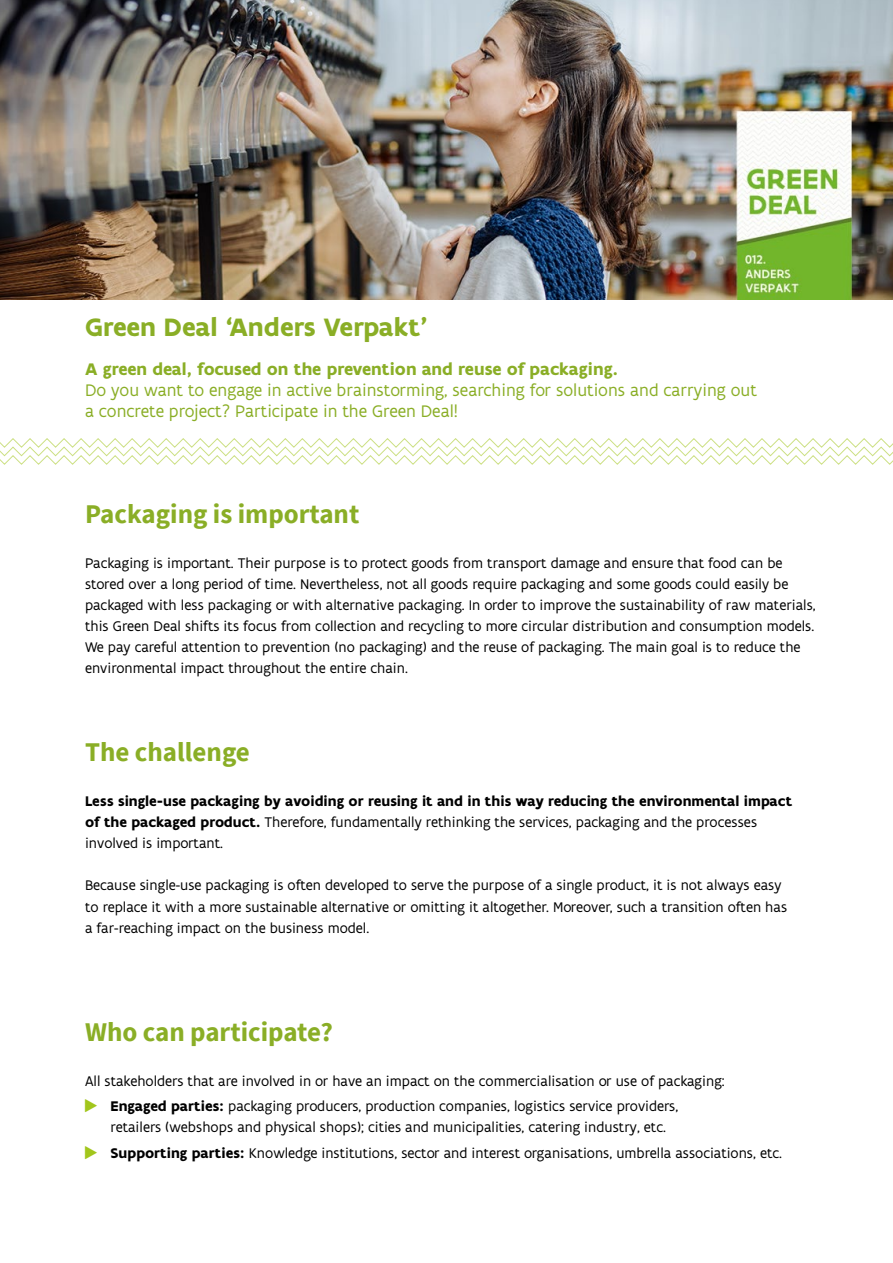
<style>
.page{position:relative;width:893px;height:1263px;background:#fff}
.page>*{position:absolute;margin:0;border:0;box-sizing:border-box;transform-origin:0 0}
.t1{font:700 27px "Source Sans Pro";color:#8aae26}
.t2{font:700 27px "Flanders Art Sans";color:#8aae26}
.t3{font:18px/21px "Flanders Art Sans";color:#8aae26}
.t4{font:700 18px "Flanders Art Sans";color:#8aae26}
.t5{font:15px/21px "Flanders Art Sans";color:#000}
.t6{font:700 15px/21px "Flanders Art Sans";color:#000}
.s1{font-weight:400}
.s2{font-weight:700}
</style>
<div class="page">
<img style="left:0;top:0;width:893px;height:300px">
<svg style="left:0;top:438px;width:893px;height:27px"></svg>
<h1 class="t2" style="left:85px;top:310px;width:344px">Green Deal ‘Anders Verpakt’</h1>
<p class="t4" style="left:85px;top:358px;width:534px">A green deal, focused on the prevention and reuse of packaging.</p>
<p class="t3" style="left:85px;top:380px;width:673px">Do you want to engage in active brainstorming, searching for solutions and carrying out a concrete project? Participate in the Green Deal!</p>
<h1 class="t1" style="left:85px;top:496px;width:276px">Packaging is important</h1>
<p class="t5" style="left:85px;top:552px;width:732px">Packaging is important. Their purpose is to protect goods from transport damage and ensure that food can be stored over a long period of time. Nevertheless, not all goods require packaging and some goods could easily be packaged with less packaging or with alternative packaging. In order to improve the sustainability of raw materials, this Green Deal shifts its focus from collection and recycling to more circular distribution and consumption models.<br>We pay careful attention to prevention (no packaging) and the reuse of packaging. The main goal is to reduce the environmental impact throughout the entire chain.</p>
<h1 class="t1" style="left:85px;top:734px;width:166px">The challenge</h1>
<p class="t6" style="left:85px;top:791px;width:709px">Less single-use packaging by avoiding or reusing it and in this way reducing the environmental impact of the packaged product. <span class="s1">Therefore, fundamentally rethinking the services, packaging and the processes involved is important.</span></p>
<p class="t5" style="left:85px;top:875px;width:704px">Because single-use packaging is often developed to serve the purpose of a single product, it is not always easy to replace it with a more sustainable alternative or omitting it altogether. Moreover, such a transition often has a far-reaching impact on the business model.</p>
<h1 class="t1" style="left:85px;top:1013px;width:249px">Who can participate?</h1>
<p class="t5" style="left:111px;top:1068px;width:616px;line-height:25.2px;text-indent:-26px">All stakeholders that are involved in or have an impact on the commercialisation or use of packaging:<br><span class="s2">Engaged parties:</span> packaging producers, production companies, logistics service providers,</p>
<p class="t5" style="left:111px;top:1114px;width:673px;line-height:25.2px">retailers (webshops and physical shops); cities and municipalities, catering industry, etc.<br><span class="s2">Supporting parties:</span> Knowledge institutions, sector and interest organisations, umbrella associations, etc.</p>
</div>
